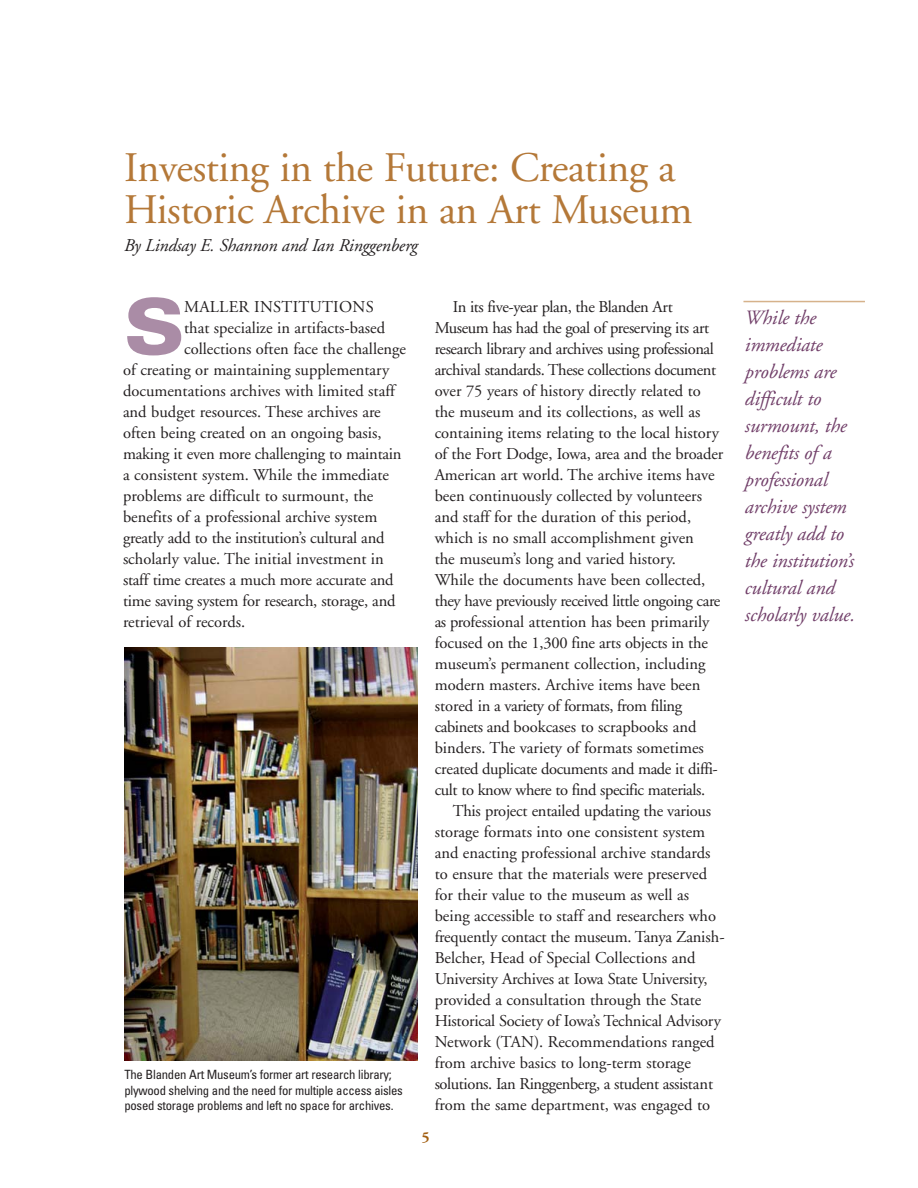
<style>
.page{position:relative;width:918px;height:1188px;background:#fff}
.page>*{position:absolute;margin:0;border:0;box-sizing:border-box;transform-origin:0 0}
.t1{font:900 expanded 76.65px "Univers";color:#aa8ca6}
.t2{font:42px/42px "Adobe Garamond";letter-spacing:-.01em;color:#b47838}
.t3{font:italic 20.25px/27px "Adobe Garamond";letter-spacing:-.01em;color:#713f69}
.t4{font:italic 18px "Adobe Garamond";letter-spacing:-.01em;color:#231f20}
.t5{font:16.5px/21px "Adobe Garamond";color:#231f20}
.t6{font:700 15px "Adobe Garamond";color:#a36013}
.t7{font:condensed 12.75px/15.3px "Univers";letter-spacing:-.02em;color:#231f20}
</style>
<div class="page">
<img style="left:124px;top:647px;width:294px;height:413px">
<hr style="left:743px;top:301px;width:122px;height:1px;background:#d6b28b">
<h2 class="t2" style="left:124px;top:151px;width:570px">Investing in the Future: Creating a<br>Historic Archive in an Art Museum</h2>
<p class="t4" style="left:124px;top:239px;width:295px">By Lindsay E. Shannon and Ian Ringgenberg</p>
<h1 class="t1" style="left:123px;top:299px;width:64px">S</h1>
<p class="t5" style="left:184px;top:298px;width:191px">MALLER INSTITUTIONS</p>
<p class="t5" style="left:184px;top:319px;width:202px">that specialize in artifacts-based</p>
<p class="t5" style="left:184px;top:340px;width:224px">collections often face the challenge</p>
<p class="t5" style="left:123px;top:361px;width:268px">of creating or maintaining supplementary</p>
<p class="t5" style="left:123px;top:382px;width:273px">documentations archives with limited staff</p>
<p class="t5" style="left:123px;top:403px;width:259px">and budget resources. These archives are</p>
<p class="t5" style="left:123px;top:424px;width:260px">often being created on an ongoing basis,</p>
<p class="t5" style="left:123px;top:445px;width:280px">making it even more challenging to maintain</p>
<p class="t5" style="left:123px;top:466px;width:268px">a consistent system. While the immediate</p>
<p class="t5" style="left:123px;top:487px;width:252px">problems are difficult to surmount, the</p>
<p class="t5" style="left:123px;top:508px;width:256px">benefits of a professional archive system</p>
<p class="t5" style="left:123px;top:529px;width:263px">greatly add to the institution’s cultural and</p>
<p class="t5" style="left:123px;top:550px;width:262px">scholarly value. The initial investment in</p>
<p class="t5" style="left:123px;top:571px;width:272px">staff time creates a much more accurate and</p>
<p class="t5" style="left:123px;top:592px;width:274px">time saving system for research, storage, and</p>
<p class="t5" style="left:123px;top:613px;width:124px">retrieval of records.</p>
<p class="t7" style="left:124px;top:1068px;width:280px">The Blanden Art Museum’s former art research library; plywood shelving and the need for multiple access aisles posed storage problems and left no space for archives.</p>
<p class="t5" style="left:435px;top:298px;width:290px;text-indent:18px">In its five-year plan, the Blanden Art Museum has had the goal of preserving its art research library and archives using professional archival standards. These collections document over 75 years of history directly related to the museum and its collections, as well as containing it ems relating to the local history of the Fort Dodge, Iowa, area and the broader American art world. The archive items have been continuously collected by volunteers and staff for the duration of this period, which is no small accomplishment given<br>the museum’s long and varied history.<br>While the documents have been collected, they have previously received little ongoing care as professional attention has been primarily focused on the 1,300 fine arts objects in the museum’s permanent collection, including modern masters. Archive items have been stored in a variety of formats, from filing cabinets and bookcases to scrapbooks and binders. The variety of formats sometimes created duplicate documents and made it diffi&shy;cult to know where to find specific materials.</p>
<p class="t5" style="left:435px;top:802px;width:291px;text-indent:18px">This project entailed updating the various storage formats into one consistent system and enacting professional archive standards to ensure that the materials were preserved for their value to the museum as well as being accessible to staff and researchers who frequently contact the museum. Tanya Zanish-Belcher, Head of Special Collections and University Archives at Iowa State University, provided a consultation through the State Historical Society of Iowa’s Technical Advisory Network (TAN). Recommendations ranged from archive basics to long-term storage solutions. Ian Ringgenberg, a student assistant from the same department, was engaged to</p>
<p class="t6" style="left:422px;top:1132px;width:9px">5</p>
<p class="t3" style="left:745px;top:305px;width:112px">While the immediate problems are difficult to surmount, the benefits of a professional archive system greatly add to the institution’s cultural and scholarly value.</p>
</div>
